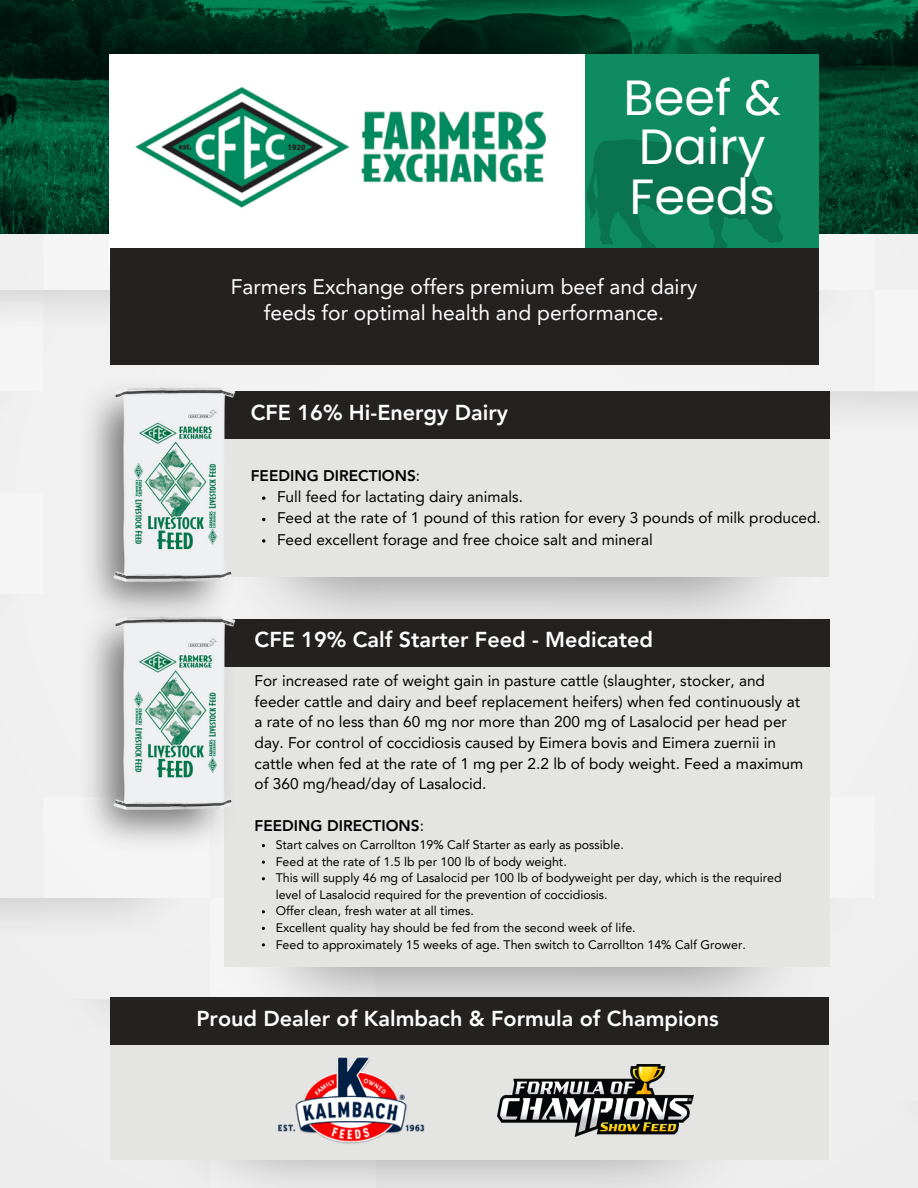
<style>
.page{position:relative;width:918px;height:1188px;background:#fff}
.page>*{position:absolute;margin:0;border:0;box-sizing:border-box;transform-origin:0 0}
.t1{font:49.5px/49.5px "Poppins";color:#fff}
.t2{font:800 21.6px "Avenir LT Pro";color:#fff}
.t3{font:21px/25.3px "Avenir LT Pro";color:#fff;text-align:center}
.t4{font:15.45px/20.7px "Avenir LT Pro";color:#000}
.t5{font:800 15.45px "Avenir LT Pro";color:#000}
.t6{font:12.45px/16.5px "Avenir LT Pro";color:#000}
.s1{font-weight:400}
</style>
<div class="page">
<div style="left:0;top:233px;width:918px;height:955px;background:#f0f0f0"></div>
<img style="left:0;top:0;width:918px;height:233px">
<div style="left:578px;top:54px;width:241px;height:203px;background:#0e8b61"></div>
<svg style="left:586px;top:139px;width:197px;height:109px"></svg>
<div style="left:109px;top:54px;width:476px;height:211px;background:#fff"></div>
<img style="left:135px;top:86px;width:412px;height:122px">
<div style="left:111px;top:248px;width:708px;height:117px;background:#242121"></div>
<img style="left:233px;top:577px;width:579px;height:42px">
<img style="left:80px;top:379px;width:153px;height:228px">
<div style="left:220px;top:432px;width:609px;height:145px;background:#e4e4e3"></div>
<div style="left:212px;top:392px;width:618px;height:47px;background:#242121"></div>
<img style="left:106px;top:384px;width:134px;height:201px">
<svg style="left:262px;top:496px;width:3px;height:4px"></svg>
<svg style="left:262px;top:539px;width:3px;height:4px"></svg>
<img style="left:162px;top:1159px;width:586px;height:29px">
<div style="left:111px;top:1004px;width:718px;height:155px;background:#e4e4e3"></div>
<img style="left:231px;top:967px;width:586px;height:30px">
<div style="left:224px;top:659px;width:605px;height:308px;background:#e4e4e3"></div>
<div style="left:216px;top:619px;width:614px;height:48px;background:#242121"></div>
<img style="left:80px;top:607px;width:153px;height:244px">
<img style="left:106px;top:612px;width:134px;height:202px">
<div style="left:111px;top:997px;width:718px;height:48px;background:#242121"></div>
<img style="left:277px;top:1056px;width:147px;height:88px">
<img style="left:498px;top:1064px;width:195px;height:72px">
<p class="t1" style="left:623px;top:73px;width:159px">Beef &amp;<br>Dairy<br>Feeds</p>
<p class="t3" style="left:231px;top:276px;width:468px">Farmers Exchange offers premium beef and dairy feeds for optimal health and performance.</p>
<p class="t2" style="left:251px;top:403px;width:259px">CFE 16% Hi-Energy Dairy</p>
<p class="t5" style="left:251px;top:469px;width:171px">FEEDING DIRECTIONS<span class="s1">:</span></p>
<p class="t4" style="left:277px;top:488px;width:248px">Full feed for lactating dairy animals.</p>
<p class="t4" style="left:277px;top:509px;width:545px">Feed at the rate of 1 pound of this ration for every 3 pounds of milk produced.</p>
<p class="t4" style="left:277px;top:531px;width:377px">Feed excellent forage and free choice salt and mineral</p>
<p class="t2" style="left:255px;top:631px;width:400px">CFE 19% Calf Starter Feed - Medicated</p>
<p class="t4" style="left:255px;top:672px;width:550px">For increased rate of weight gain in pasture cattle (slaughter, stocker, and feeder cattle and dairy and beef replacement heifers) when fed continuously at a rate of no less than 60 mg nor more than 200 mg of Lasalocid per head per day. For control of coccidiosis caused by Eimera bovis and Eimera zuernii in cattle when fed at the rate of 1 mg per 2.2 lb of body weight. Feed a maximum of 360 mg/head/day of Lasalocid.</p>
<p class="t5" style="left:255px;top:819px;width:171px">FEEDING DIRECTIONS<span class="s1">:</span></p>
<p class="t6" style="left:276px;top:838px;width:350px">Start calves on Carrollton 19% Calf Starter as early as possible.</p>
<p class="t6" style="left:276px;top:854px;width:293px">Feed at the rate of 1.5 lb per 100 lb of body weight.</p>
<p class="t6" style="left:276px;top:871px;width:507px">This will supply 46 mg of Lasalocid per 100 lb of bodyweight per day, which is the required level of Lasalocid required for the prevention of coccidiosis.</p>
<p class="t6" style="left:276px;top:904px;width:200px">Offer clean, fresh water at all times.</p>
<p class="t6" style="left:276px;top:921px;width:362px">Excellent quality hay should be fed from the second week of life.</p>
<p class="t6" style="left:276px;top:937px;width:472px">Feed to approximately 15 weeks of age. Then switch to Carrollton 14% Calf Grower.</p>
<p class="t2" style="left:196px;top:1010px;width:524px">Proud Dealer of Kalmbach &amp; Formula of Champions</p>
</div>
